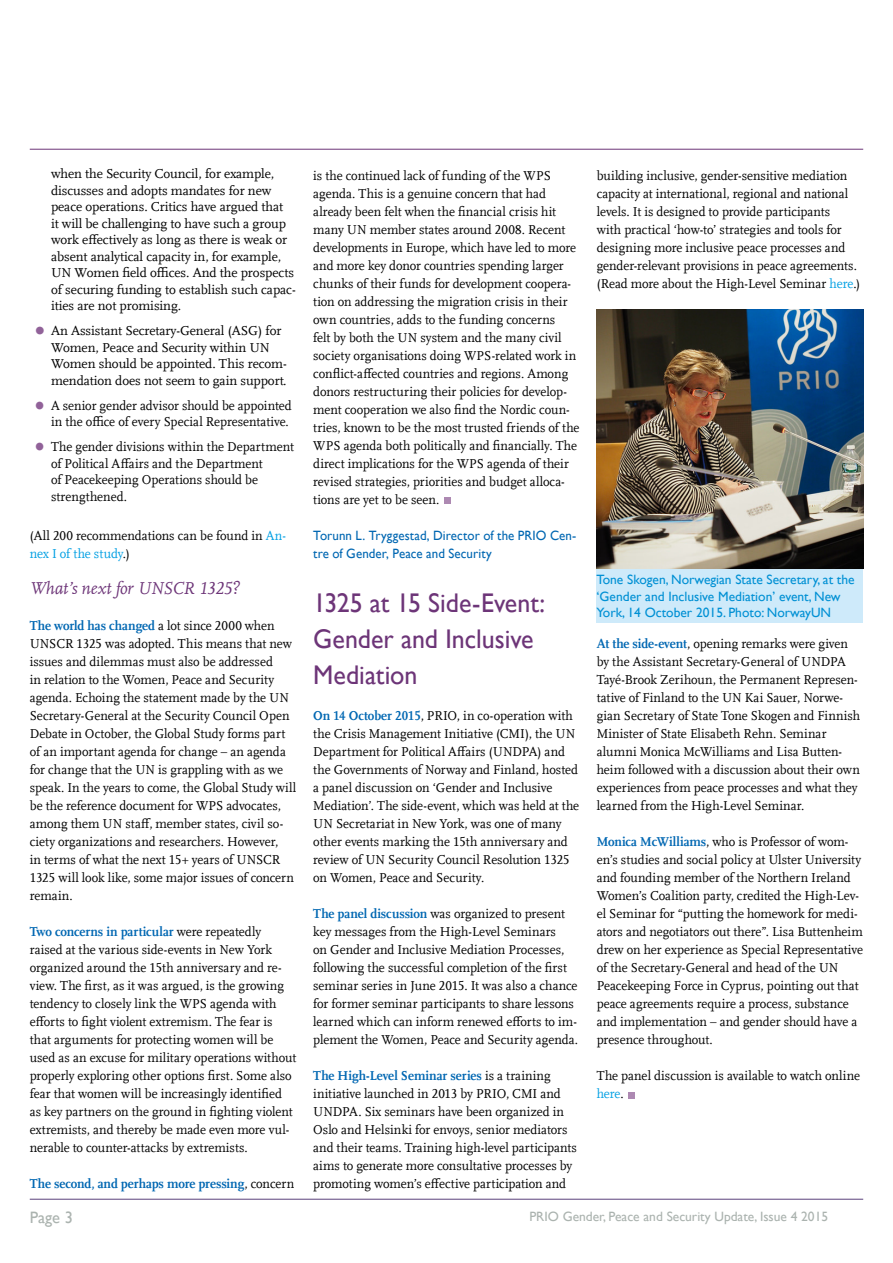
<style>
.page{position:relative;width:893px;height:1263px;background:#fff}
.page>*{position:absolute;margin:0;border:0;box-sizing:border-box;transform-origin:0 0}
.t1{font:27px/36px "Gill Sans";color:#6d3578;scale:.96 1}
.t2{font:italic 18px "Scala Offc Pro";letter-spacing:-.015em;color:#6d3578;scale:.96 1}
.t3{font:16.5px "Gill Sans";color:#abb3af}
.t4{font:13.5px/18px "Scala Offc Pro";letter-spacing:-.005em;color:#000;scale:.96 1}
.t5{font:13.5px/16.5px "Scala Offc Pro";letter-spacing:-.005em;color:#000}
.t6{font:13.5px/16.2px "Gill Sans";color:#0090d4}
.t7{font:13.5px/18px "Gill Sans";letter-spacing:.005em;color:#0067b2;scale:.96 1}
.t8{font:13.5px "Gill Sans";color:#abb3af}
.t9{font:700 13.5px "Scala Offc Pro";letter-spacing:-.01em;color:#0067b2;scale:.96 1}
.s1{font-size:33px;color:#916299}
.s2{color:#009fe3}
.s3{font-weight:700;color:#0067b2}
.s4{font-weight:400;color:#000}
</style>
<div class="page">
<hr style="left:30px;top:1199px;width:833px;height:1px;background:#5a417c">
<hr style="left:30px;top:149px;width:833px;height:1px;background:#6d3578">
<div style="left:597px;top:569px;width:266px;height:53px;background:#ceeafa"></div>
<img style="left:597px;top:309px;width:266px;height:260px">
<div style="left:628px;top:1091px;width:7px;height:7px;background:#ad89b2"></div>
<div style="left:444px;top:497px;width:7px;height:7px;background:#ad89b2"></div>
<p class="t5" style="left:51px;top:165px;width:246px">when the Security Council, for example, discusses and adopts mandates for new peace operations. Critics have argued that<br>it will be challenging to have such a group work effectively as long as there is weak or absent analytical capacity in, for example, UN Women field offices. And the prospects of securing funding to establish such capac&shy;ities are not promising.</p>
<p class="t5" style="left:51px;top:322px;width:237px;text-indent:-17px"><span class="s1">•</span> An Assistant Secretary-General (ASG) for Women, Peace and Security within UN Women should be appointed. This recom&shy;mendation does not seem to gain support.</p>
<p class="t4" style="left:34px;top:397px;width:270px;line-height:16.5px;text-align:right"><span class="s1">•</span> A senior gender advisor should be appointed in the office of every Special Representative.</p>
<p class="t4" style="left:51px;top:438px;width:254px;line-height:16.5px;text-indent:-17px"><span class="s1">•</span> The gender divisions within the Department of Political Affairs and the Department<br>of Peacekeeping Operations should be strengthened.</p>
<p class="t4" style="left:30px;top:526px;width:268px">(All 200 recommendations can be found in <span class="s2">An&shy;nex I of the study</span>.)</p>
<h2 class="t2" style="left:30px;top:577px;width:220px">What’s next for UNSCR 1325?</h2>
<p class="t4" style="left:30px;top:617px;width:279px"><span class="s3">The world has changed</span> a lot since 2000 when UNSCR 1325 was adopted. This means that new issues and dilemmas must also be addressed<br>in relation to the Women, Peace and Security agenda. Echoing the statement made by the UN Secretary-General at the Security Council Open Debate in October, the Global Study forms part of an important agenda for change – an agenda for change that the UN is grappling with as we speak. In the years to come, the Global Study will be the reference document for WPS advocates, among them UN staff, member states, civil so&shy;ciety organizations and researchers. However,<br>in terms of what the next 15+ years of UNSCR 1325 will look like, some major issues of concern remain.</p>
<p class="t4" style="left:30px;top:923px;width:279px"><span class="s3">Two concerns in particular</span> were repeatedly raised at the various side-events in New York organized around the 15th anniversary and re&shy;view. The first, as it was argued, is the growing tendency to closely link the WPS agenda with efforts to fight violent extremism. The fear is that arguments for protecting women will be used as an excuse for military operations without properly exploring other options first. Some also fear that women will be increasingly identified as key partners on the ground in fighting violent extremists, and thereby be made even more vul&shy;nerable to counter-attacks by extremists.</p>
<p class="t9" style="left:30px;top:1176px;width:277px">The second, and perhaps more pressing<span class="s4">, concern</span></p>
<p class="t4" style="left:313px;top:167px;width:279px">is the continued lack of funding of the WPS agenda. This is a genuine concern that had already been felt when the financial crisis hit many UN member states around 2008. Recent developments in Europe, which have led to more and more key donor countries spending larger chunks of their funds for development coopera&shy;tion on addressing the migration crisis in their own countries, adds to the funding concerns<br>felt by both the UN system and the many civil society organisations doing WPS-related work in conflict-affected countries and regions. Among donors restructuring their policies for develop&shy;ment cooperation we also find the Nordic coun&shy;tries, known to be the most trusted friends of the WPS agenda both politically and financially. The direct implications for the WPS agenda of their revised strategies, priorities and budget alloca&shy;tions are yet to be seen.</p>
<p class="t7" style="left:313px;top:527px;width:276px">Torunn L. Tryggestad, Director of the PRIO Cen&shy;tre of Gender, Peace and Security</p>
<h1 class="t1" style="left:313px;top:585px;width:243px">1325 at 15 Side-Event:<br>Gender and Inclusive<br>Mediation</h1>
<p class="t4" style="left:313px;top:707px;width:279px"><span class="s3">On 14 October 2015</span>, PRIO, in co-operation with the Crisis Management Initiative (CMI), the UN Department for Political Affairs (UNDPA) and the Governments of Norway and Finland, hosted a panel discussion on ‘Gender and Inclusive Mediation’. The side-event, which was held at the UN Secretariat in New York, was one of many other events marking the 15th anniversary and review of UN Security Council Resolution 1325 on Women, Peace and Security.</p>
<p class="t4" style="left:313px;top:904px;width:277px"><span class="s3">The panel discussion</span> was organized to present key messages from the High-Level Seminars<br>on Gender and Inclusive Mediation Processes, following the successful completion of the first seminar series in June 2015. It was also a chance for former seminar participants to share lessons learned which can inform renewed efforts to im&shy;plement the Women, Peace and Security agenda.</p>
<p class="t4" style="left:313px;top:1067px;width:276px"><span class="s3">The High-Level Seminar series</span> is a training initiative launched in 2013 by PRIO, CMI and UNDPA. Six seminars have been organized in Oslo and Helsinki for envoys, senior mediators and their teams. Training high-level participants aims to generate more consultative processes by promoting women’s effective participation and</p>
<p class="t4" style="left:597px;top:166px;width:276px">building inclusive, gender-sensitive mediation capacity at international, regional and national levels. It is designed to provide participants<br>with practical ‘how-to’ strategies and tools for designing more inclusive peace processes and gender-relevant provisions in peace agreements. (Read more about the High-Level Seminar <span class="s2">here</span>.)</p>
<p class="t6" style="left:597px;top:572px;width:259px">Tone Skogen, Norwegian State Secretary, at the ‘Gender and Inclusive Mediation’ event, New<br>York, 14 October 2015. Photo: NorwayUN</p>
<p class="t4" style="left:597px;top:634px;width:276px"><span class="s3">At the side-event</span>, opening remarks were given by the Assistant Secretary-General of UNDPA Tayé-Brook Zerihoun, the Permanent Represen&shy;tative of Finland to the UN Kai Sauer, Norwe&shy;gian Secretary of State Tone Skogen and Finnish Minister of State Elisabeth Rehn. Seminar alumni Monica McWilliams and Lisa Butten&shy;heim followed with a discussion about their own experiences from peace processes and what they learned from the High-Level Seminar.</p>
<p class="t4" style="left:597px;top:833px;width:279px"><span class="s3">Monica McWilliams</span>, who is Professor of wom&shy;en’s studies and social policy at Ulster University and founding member of the Northern Ireland Women’s Coalition party, credited the High-Lev&shy;el Seminar for “putting the homework for medi&shy;ators and negotiators out there”. Lisa Buttenheim drew on her experience as Special Representative of the Secretary-General and head of the UN Peacekeeping Force in Cyprus, pointing out that peace agreements require a process, substance and implementation – and gender should have a presence throughout.</p>
<p class="t4" style="left:597px;top:1066px;width:276px">The panel discussion is available to watch online <span class="s2">here</span>.</p>
<p class="t3" style="left:30px;top:1208px;width:45px">Page 3</p>
<p class="t8" style="left:529px;top:1209px;width:300px">PRIO Gender, Peace and Security Update, Issue 4 2015</p>
</div>
